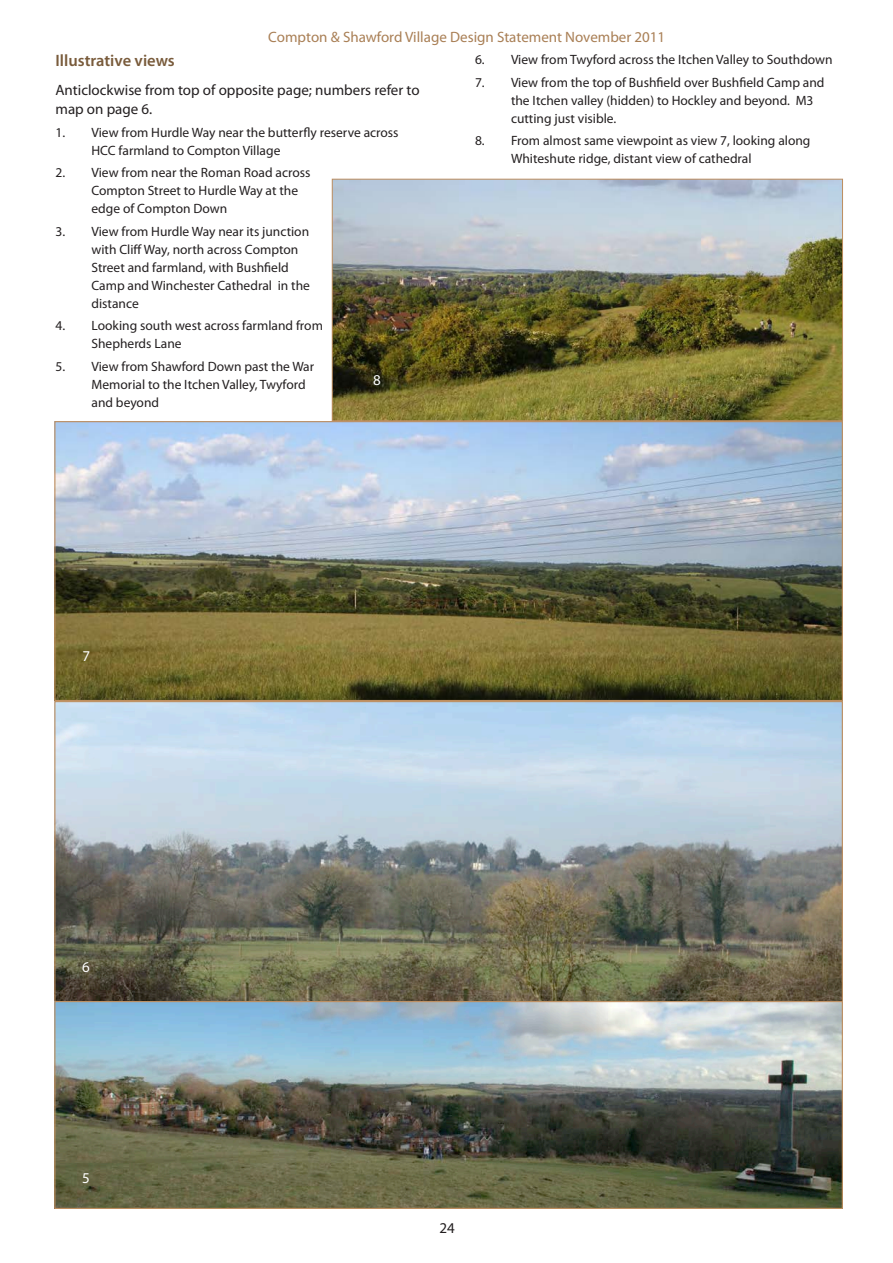
<style>
.page{position:relative;width:893px;height:1263px;background:#fff}
.page>*{position:absolute;margin:0;border:0;box-sizing:border-box;transform-origin:0 0}
.t1{font:600 16.5px "Myriad Pro";color:#795b3b}
.t2{font:15px/19.5px "Myriad Pro";color:#231f20}
.t3{font:15px "Myriad Pro";color:#a97f55}
.t4{font:15px "Myriad Pro";color:#fff}
.t5{font:13.5px/18px "Myriad Pro";color:#231f20}
</style>
<div class="page">
<img style="left:56px;top:423px;width:785px;height:276px">
<img style="left:334px;top:181px;width:507px;height:238px">
<div style="left:332px;top:179px;width:511px;height:242px;border:1px solid #be8e5f"></div>
<img style="left:56px;top:703px;width:785px;height:504px">
<div style="left:54px;top:1001px;width:789px;height:208px;border:1px solid #be8e5f"></div>
<p class="t3" style="left:268px;top:27px;width:398px">Compton &amp; Shawford Village Design Statement November 2011</p>
<p class="t1" style="left:56px;top:50px;width:121px">Illustrative views</p>
<p class="t2" style="left:56px;top:80px;width:366px">Anticlockwise from top of opposite page; numbers refer to map on page 6.</p>
<p class="t5" style="left:92px;top:123px;width:309px;text-indent:-36px">1. View from Hurdle Way near the butterfly reserve across<br>HCC farmland to Compton Village</p>
<p class="t5" style="left:92px;top:164px;width:220px;text-indent:-36px">2. View from near the Roman Road across<br>Compton Street to Hurdle Way at the edge of Compton Down</p>
<p class="t5" style="left:92px;top:222px;width:220px;text-indent:-36px">3. View from Hurdle Way near its junction with Cliff Way, north across Compton<br>Street and farmland, with Bushfield<br>Camp and Winchester Cathedral in the distance</p>
<p class="t5" style="left:92px;top:317px;width:233px;text-indent:-36px">4. Looking south west across farmland from<br>Shepherds Lane</p>
<p class="t5" style="left:92px;top:357px;width:224px;text-indent:-36px">5. View from Shawford Down past the War<br>Memorial to the Itchen Valley, Twyford and beyond</p>
<p class="t4" style="left:373px;top:371px;width:9px">8</p>
<p class="t5" style="left:475px;top:50px;width:359px">6. View from Twyford across the Itchen Valley to Southdown</p>
<p class="t5" style="left:511px;top:73px;width:315px;text-indent:-36px">7. View from the top of Bushfield over Bushfield Camp and the Itchen valley (hidden) to Hockley and beyond. M3 cutting just visible.</p>
<p class="t5" style="left:511px;top:131px;width:301px;text-indent:-36px">8. From almost same viewpoint as view 7, looking along<br>Whiteshute ridge, distant view of cathedral</p>
<p class="t4" style="left:82px;top:647px;width:9px">7</p>
<p class="t4" style="left:82px;top:958px;width:9px">6</p>
<p class="t4" style="left:82px;top:1169px;width:9px">5</p>
<p class="t2" style="left:439px;top:1218px;width:17px">24</p>
</div>
